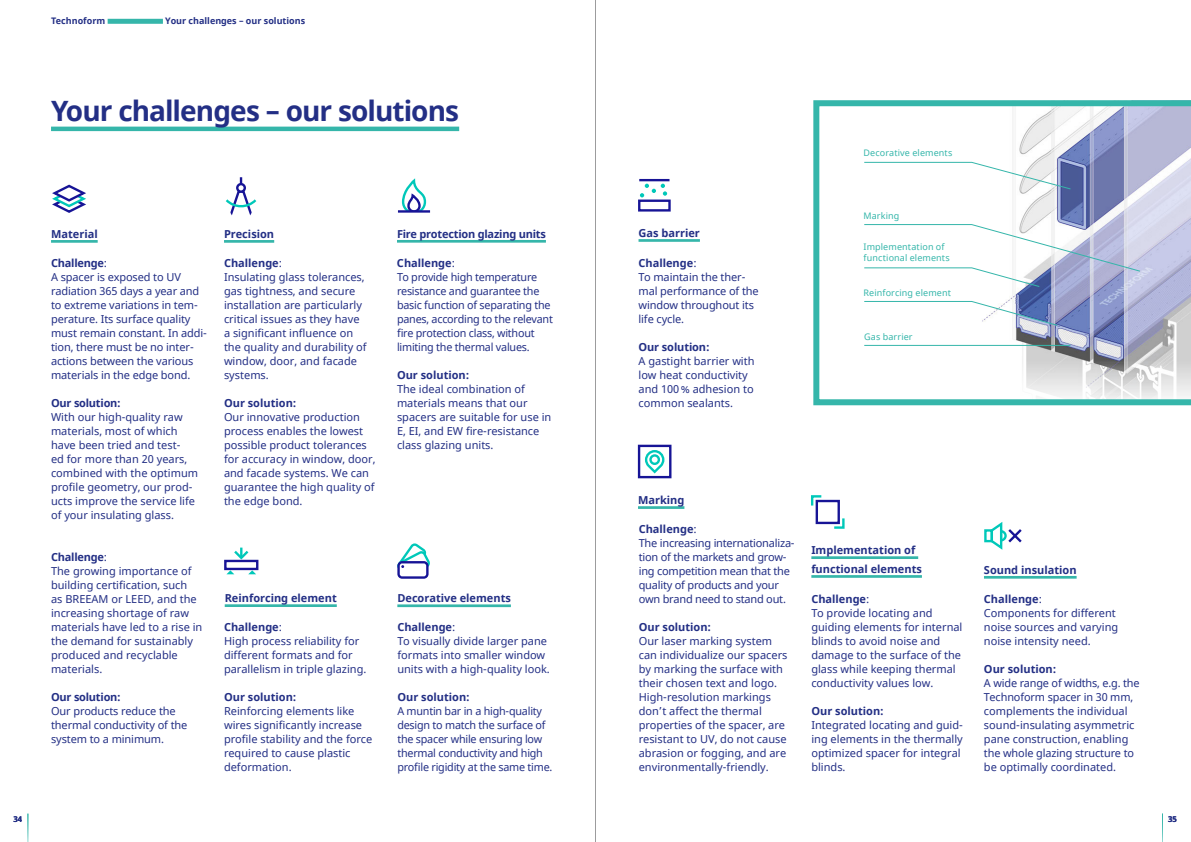
<style>
.page{position:relative;width:1191px;height:842px;background:#fff}
.page>*{position:absolute;margin:0;border:0;box-sizing:border-box;transform-origin:0 0}
.t1{font:700 28px "Noto Sans";letter-spacing:-.035em;color:#232f85}
.t2{font:11px/14px "Noto Sans";color:#232f85}
.t3{font:11px/14px "Noto Sans";letter-spacing:-.02em;color:#232f85}
.t4{font:700 11px/18.8px "Noto Sans";color:#232f85}
.t5{font:700 11px "Noto Sans";letter-spacing:-.02em;color:#232f85}
.t6{font:9px/11.3px "Noto Sans";letter-spacing:.015em;color:#35b6aa}
.t7{font:700 9px "Noto Sans";color:#232f85}
.t8{font:700 8px "Noto Sans";color:#232f85}
.s1{font-weight:700}
</style>
<div class="page">
<svg style="left:813px;top:100px;width:378px;height:305px"></svg>
<hr style="left:864px;top:345px;width:206px;height:1px;background:#35b6aa">
<div style="left:108px;top:19px;width:55px;height:5px;background:#35b6aa"></div>
<hr style="left:51px;top:240px;width:47px;height:3px;background:#35b6aa">
<hr style="left:224px;top:240px;width:50px;height:3px;background:#35b6aa">
<hr style="left:397px;top:240px;width:149px;height:3px;background:#35b6aa">
<hr style="left:397px;top:604px;width:114px;height:3px;background:#35b6aa">
<hr style="left:225px;top:604px;width:112px;height:3px;background:#35b6aa">
<hr style="left:51px;top:127px;width:408px;height:4px;background:#35b6aa">
<svg style="left:52px;top:184px;width:34px;height:29px"></svg>
<svg style="left:225px;top:177px;width:32px;height:39px"></svg>
<svg style="left:237px;top:184px;width:8px;height:8px"></svg>
<div style="left:236px;top:183px;width:10px;height:10px;border:2px solid #171496;border-radius:50%"></div>
<svg style="left:401px;top:178px;width:26px;height:32px"></svg>
<hr style="left:398px;top:210px;width:32px;height:3px;background:#171496">
<svg style="left:397px;top:543px;width:33px;height:36px"></svg>
<div style="left:224px;top:560px;width:34px;height:10px;border:2px solid #171496"></div>
<svg style="left:232px;top:548px;width:19px;height:13px"></svg>
<svg style="left:226px;top:570px;width:8px;height:4px"></svg>
<svg style="left:248px;top:570px;width:8px;height:4px"></svg>
<hr style="left:638px;top:506px;width:46px;height:3px;background:#35b6aa">
<hr style="left:811px;top:556px;width:107px;height:3px;background:#35b6aa">
<hr style="left:811px;top:575px;width:111px;height:3px;background:#35b6aa">
<hr style="left:638px;top:239px;width:62px;height:3px;background:#35b6aa">
<hr style="left:984px;top:576px;width:92px;height:3px;background:#35b6aa">
<div style="left:638px;top:445px;width:33px;height:33px;border:2px solid #171496"></div>
<svg style="left:644px;top:450px;width:21px;height:24px"></svg>
<div style="left:649px;top:454px;width:11px;height:11px;border:2px solid #00c8b9;border-radius:50%"></div>
<div style="left:638px;top:200px;width:32px;height:12px;border:2px solid #171496"></div>
<hr style="left:639px;top:179px;width:30px;height:2px;background:#171496">
<svg style="left:640px;top:184px;width:27px;height:13px"></svg>
<div style="left:984px;top:529px;width:9px;height:13px;border:2px solid #00c8b9"></div>
<svg style="left:989px;top:522px;width:33px;height:28px"></svg>
<div style="left:815px;top:500px;width:25px;height:24px;border:2px solid #171496"></div>
<svg style="left:811px;top:495px;width:12px;height:13px"></svg>
<svg style="left:832px;top:516px;width:13px;height:13px"></svg>
<svg style="left:1162px;top:814px;width:1px;height:28px"></svg>
<svg style="left:28px;top:814px;width:1px;height:28px"></svg>
<hr style="left:595px;top:0;width:1px;height:842px;background:#9c9c9d">
<p class="t7" style="left:51px;top:14px;width:56px">Technoform</p>
<p class="t7" style="left:165px;top:14px;width:141px">Your challenges – our solutions</p>
<h1 class="t1" style="left:51px;top:91px;width:410px">Your challenges – our solutions</h1>
<p class="t4" style="left:51px;top:225px;width:48px">Material</p>
<p class="t4" style="left:224px;top:225px;width:52px">Precision</p>
<p class="t5" style="left:397px;top:226px;width:150px">Fire protection glazing units</p>
<p class="t2" style="left:51px;top:257px;width:157px"><span class="s1">Challenge</span>:<br>A spacer is exposed to UV radiation 365 days a year and to extreme variations in tem&shy;perature. Its surface quality must remain constant. In addi&shy;tion, there must be no inter&shy;actions between the various materials in the edge bond.</p>
<p class="t5" style="left:51px;top:395px;width:71px">Our solution:</p>
<p class="t2" style="left:51px;top:411px;width:148px">With our high-quality raw materials, most of which have been tried and test-<br>ed for more than 20 years, combined with the optimum profile geometry, our prod&shy;ucts improve the service life of your insulating glass.</p>
<p class="t2" style="left:51px;top:551px;width:153px"><span class="s1">Challenge</span>:<br>The growing importance of building certification, such<br>as BREEAM or LEED, and the increasing shortage of raw materials have led to a rise in the demand for sustainably produced and recyclable materials.</p>
<p class="t5" style="left:51px;top:690px;width:71px">Our solution:</p>
<p class="t2" style="left:51px;top:705px;width:138px">Our products reduce the thermal conductivity of the system to a minimum.</p>
<p class="t2" style="left:224px;top:257px;width:144px"><span class="s1">Challenge</span>:<br>Insulating glass tolerances, gas tightness, and secure installation are particularly critical issues as they have a significant influence on the quality and durability of window, door, and facade systems.</p>
<p class="t4" style="left:224px;top:394px;width:74px">Our solution:</p>
<p class="t2" style="left:224px;top:411px;width:153px">Our innovative production process enables the lowest possible product tolerances for accuracy in window, door, and facade systems. We can guarantee the high quality of the edge bond.</p>
<p class="t3" style="left:397px;top:257px;width:157px"><span class="s1">Challenge</span>:<br>To provide high temperature resistance and guarantee the basic function of separating the panes, according to the relevant fire protection class, without limiting the thermal values.</p>
<p class="t4" style="left:397px;top:366px;width:74px">Our solution:</p>
<p class="t2" style="left:397px;top:383px;width:156px">The ideal combination of materials means that our spacers are suitable for use in<br>E, EI, and EW fire-resistance class glazing units.</p>
<p class="t4" style="left:225px;top:589px;width:114px">Reinforcing element</p>
<p class="t4" style="left:397px;top:589px;width:115px">Decorative elements</p>
<p class="t2" style="left:224px;top:621px;width:144px"><span class="s1">Challenge</span>:<br>High process reliability for different formats and for parallelism in triple glazing.</p>
<p class="t4" style="left:224px;top:688px;width:74px">Our solution:</p>
<p class="t2" style="left:224px;top:705px;width:150px">Reinforcing elements like wires significantly increase profile stability and the force required to cause plastic deformation.</p>
<p class="t2" style="left:397px;top:621px;width:154px"><span class="s1">Challenge</span>:<br>To visually divide larger pane formats into smaller window units with a high-quality look.</p>
<p class="t4" style="left:397px;top:688px;width:74px">Our solution:</p>
<p class="t3" style="left:397px;top:705px;width:157px">A muntin bar in a high-quality design to match the surface of the spacer while ensuring low thermal conductivity and high profile rigidity at the same time.</p>
<p class="t4" style="left:638px;top:224px;width:63px">Gas barrier</p>
<p class="t2" style="left:638px;top:257px;width:122px"><span class="s1">Challenge</span>:<br>To maintain the ther&shy;mal performance of the window throughout its life cycle.</p>
<p class="t4" style="left:638px;top:338px;width:73px">Our solution:</p>
<p class="t2" style="left:638px;top:355px;width:118px">A gastight barrier with low heat conductivity and 100% adhesion to common sealants.</p>
<p class="t6" style="left:863px;top:148px;width:90px">Decorative elements</p>
<p class="t6" style="left:863px;top:210px;width:37px">Marking</p>
<p class="t6" style="left:863px;top:241px;width:88px">Implementation of functional elements</p>
<p class="t6" style="left:863px;top:288px;width:89px">Reinforcing element</p>
<p class="t6" style="left:864px;top:332px;width:50px">Gas barrier</p>
<p class="t4" style="left:638px;top:491px;width:48px">Marking</p>
<p class="t3" style="left:639px;top:523px;width:157px"><span class="s1">Challenge</span>:<br>The increasing internationaliza&shy;tion of the markets and grow&shy;ing competition mean that the quality of products and your own brand need to stand out.</p>
<p class="t4" style="left:639px;top:618px;width:74px">Our solution:</p>
<p class="t2" style="left:639px;top:635px;width:150px">Our laser marking system can individualize our spacers by marking the surface with their chosen text and logo.<br>High-resolution markings don’t affect the thermal properties of the spacer, are resistant to UV, do not cause abrasion or fogging, and are environmentally-friendly.</p>
<p class="t4" style="left:811px;top:541px;width:112px">Implementation of functional elements</p>
<p class="t2" style="left:811px;top:593px;width:153px"><span class="s1">Challenge</span>:<br>To provide locating and guiding elements for internal blinds to avoid noise and damage to the surface of the glass while keeping thermal conductivity values low.</p>
<p class="t4" style="left:811px;top:702px;width:74px">Our solution:</p>
<p class="t2" style="left:811px;top:719px;width:153px">Integrated locating and guid&shy;ing elements in the thermally optimized spacer for integral blinds.</p>
<p class="t4" style="left:984px;top:561px;width:94px">Sound insulation</p>
<p class="t2" style="left:984px;top:593px;width:136px"><span class="s1">Challenge</span>:<br>Components for different noise sources and varying noise intensity need.</p>
<p class="t4" style="left:984px;top:660px;width:74px">Our solution:</p>
<p class="t2" style="left:984px;top:677px;width:157px">A wide range of widths, e.g. the<br>Technoform spacer in 30 mm, complements the individual sound-insulating asymmetric pane construction, enabling the whole glazing structure to be optimally coordinated.</p>
<p class="t8" style="left:14px;top:814px;width:10px">34</p>
<p class="t8" style="left:1168px;top:814px;width:10px">35</p>
</div>
